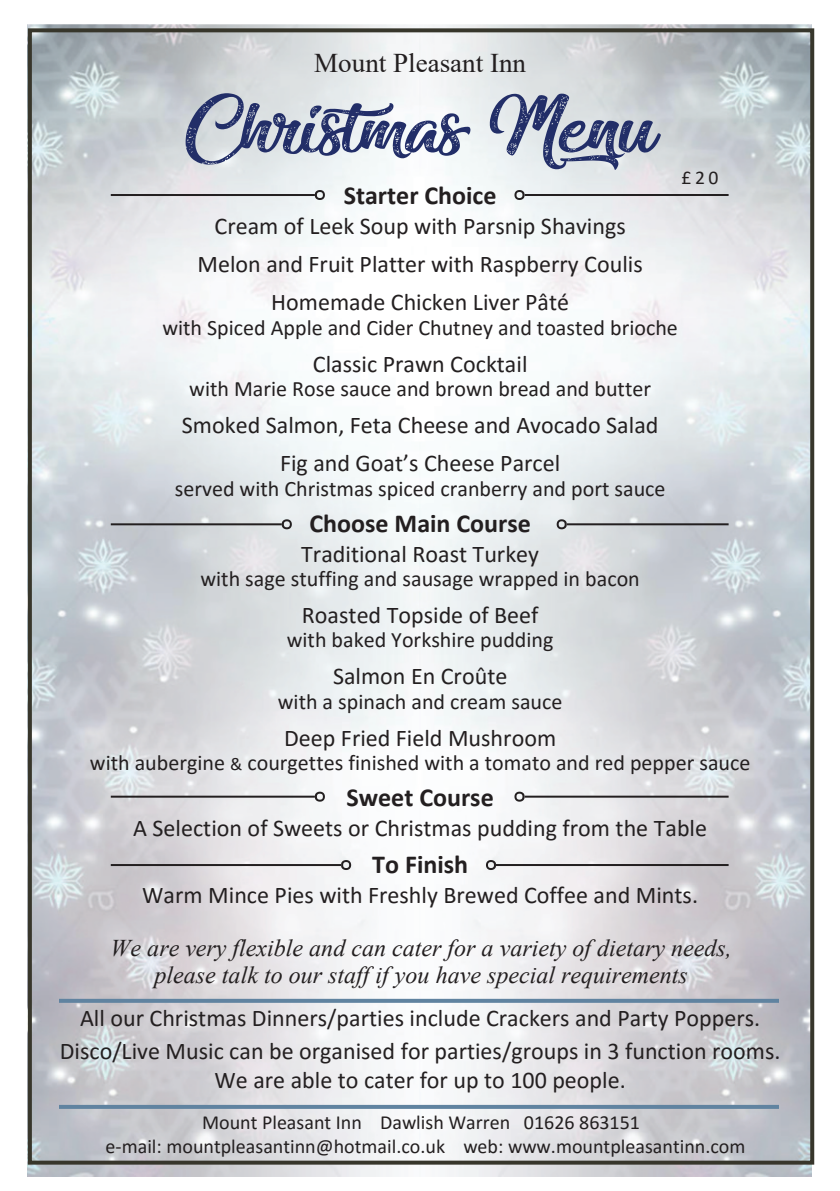
<style>
.page{position:relative;width:840px;height:1191px;background:#fff}
.page>*{position:absolute;margin:0;border:0;box-sizing:border-box;transform-origin:0 0}
.t1{font:97px "Miraculous&Christmas";color:#222e68;scale:1.16 1}
.t2{font:27px "Times New Roman";color:#231f20}
.t3{font:700 26px "Calibri";color:#231f20}
.t4{font:24px/38.2px "Calibri";color:#231f20;text-align:center}
.t5{font:italic 24px/27.6px "Times New Roman";color:#231f20;text-align:center}
.t6{font:22px "Calibri";color:#231f20}
.t7{font:20px/24.4px "Calibri";color:#231f20;text-align:center}
.t8{font:19.4px "Calibri";color:#231f20}
.s1{font-size:18px}
</style>
<div class="page">
<img style="left:27px;top:24px;width:784px;height:1152px">
<svg style="left:60px;top:999px;width:718px;height:109px"></svg>
<div style="left:28px;top:28px;width:785px;height:1136px;border:4px solid #37362b"></div>
<hr style="left:111px;top:194px;width:204px;height:2px;background:#231f20">
<svg style="left:315px;top:190px;width:10px;height:10px"></svg>
<hr style="left:524px;top:194px;width:204px;height:2px;background:#231f20">
<svg style="left:514px;top:190px;width:10px;height:10px"></svg>
<hr style="left:111px;top:523px;width:171px;height:2px;background:#231f20">
<svg style="left:282px;top:519px;width:10px;height:10px"></svg>
<hr style="left:566px;top:523px;width:162px;height:2px;background:#231f20">
<svg style="left:556px;top:519px;width:10px;height:10px"></svg>
<hr style="left:111px;top:795px;width:204px;height:2px;background:#231f20">
<svg style="left:315px;top:791px;width:10px;height:10px"></svg>
<hr style="left:524px;top:795px;width:204px;height:2px;background:#231f20">
<svg style="left:514px;top:791px;width:10px;height:10px"></svg>
<hr style="left:111px;top:864px;width:230px;height:2px;background:#231f20">
<svg style="left:341px;top:860px;width:10px;height:10px"></svg>
<hr style="left:495px;top:864px;width:233px;height:2px;background:#231f20">
<svg style="left:485px;top:860px;width:10px;height:10px"></svg>
<p class="t2" style="left:314px;top:53px;width:213px">Mount Pleasant Inn</p>
<h1 class="t1" style="left:183px;top:82px;width:409px">Christmas Menu</h1>
<p class="t8" style="left:681px;top:169px;width:38px">£20</p>
<p class="t3" style="left:343px;top:185px;width:154px">Starter Choice</p>
<p class="t4" style="left:197px;top:209px;width:446px">Cream of Leek Soup with Parsnip Shavings<br>Melon and Fruit Platter with Raspberry Coulis<br>Homemade Chicken Liver Pâté</p>
<p class="t6" style="left:162px;top:318px;width:516px">with Spiced Apple and Cider Chutney and toasted brioche</p>
<p class="t4" style="left:313px;top:346px;width:216px">Classic Prawn Cocktail</p>
<p class="t6" style="left:189px;top:379px;width:463px">with Marie Rose sauce and brown bread and butter</p>
<p class="t4" style="left:182px;top:408px;width:478px">Smoked Salmon, Feta Cheese and Avocado Salad<br>Fig and Goat’s Cheese Parcel</p>
<p class="t6" style="left:175px;top:479px;width:492px">served with Christmas spiced cranberry and port sauce</p>
<p class="t3" style="left:309px;top:512px;width:223px">Choose Main Course</p>
<p class="t4" style="left:301px;top:536px;width:239px">Traditional Roast Turkey</p>
<p class="t6" style="left:200px;top:569px;width:440px">with sage stuffing and sausage wrapped in bacon</p>
<p class="t4" style="left:302px;top:598px;width:238px">Roasted Topside of Beef</p>
<p class="t6" style="left:287px;top:631px;width:268px">with baked Yorkshire pudding</p>
<p class="t4" style="left:333px;top:659px;width:176px">Salmon En Croûte</p>
<p class="t6" style="left:278px;top:692px;width:286px">with a spinach and cream sauce</p>
<p class="t4" style="left:284px;top:720px;width:273px">Deep Fried Field Mushroom</p>
<p class="t6" style="left:90px;top:753px;width:661px">with aubergine <span class="s1">&amp;</span> courgettes finished with a tomato and red pepper sauce</p>
<p class="t3" style="left:346px;top:786px;width:149px">Sweet Course</p>
<p class="t4" style="left:133px;top:811px;width:575px">A Selection of Sweets or Christmas pudding from the Table</p>
<p class="t3" style="left:372px;top:853px;width:97px">To Finish</p>
<p class="t4" style="left:142px;top:877px;width:557px">Warm Mince Pies with Freshly Brewed Coffee and Mints.</p>
<p class="t5" style="left:111px;top:936px;width:622px">We are very flexible and can cater for a variety of dietary needs, please talk to our staff if you have special requirements</p>
<p class="t4" style="left:80px;top:1001px;width:681px">All our Christmas Dinners/parties include Crackers and Party Poppers.</p>
<p class="t4" style="left:60px;top:1038px;width:722px;line-height:29.4px">Disco/Live Music can be organised for parties/groups in 3 function rooms.<br>We are able to cater for up to 100 people.</p>
<p class="t7" style="left:106px;top:1111px;width:641px">Mount Pleasant Inn Dawlish Warren 01626 863151<br>e-mail: mountpleasantinn@hotmail.co.uk web: www.mountpleasantinn.com</p>
</div>
